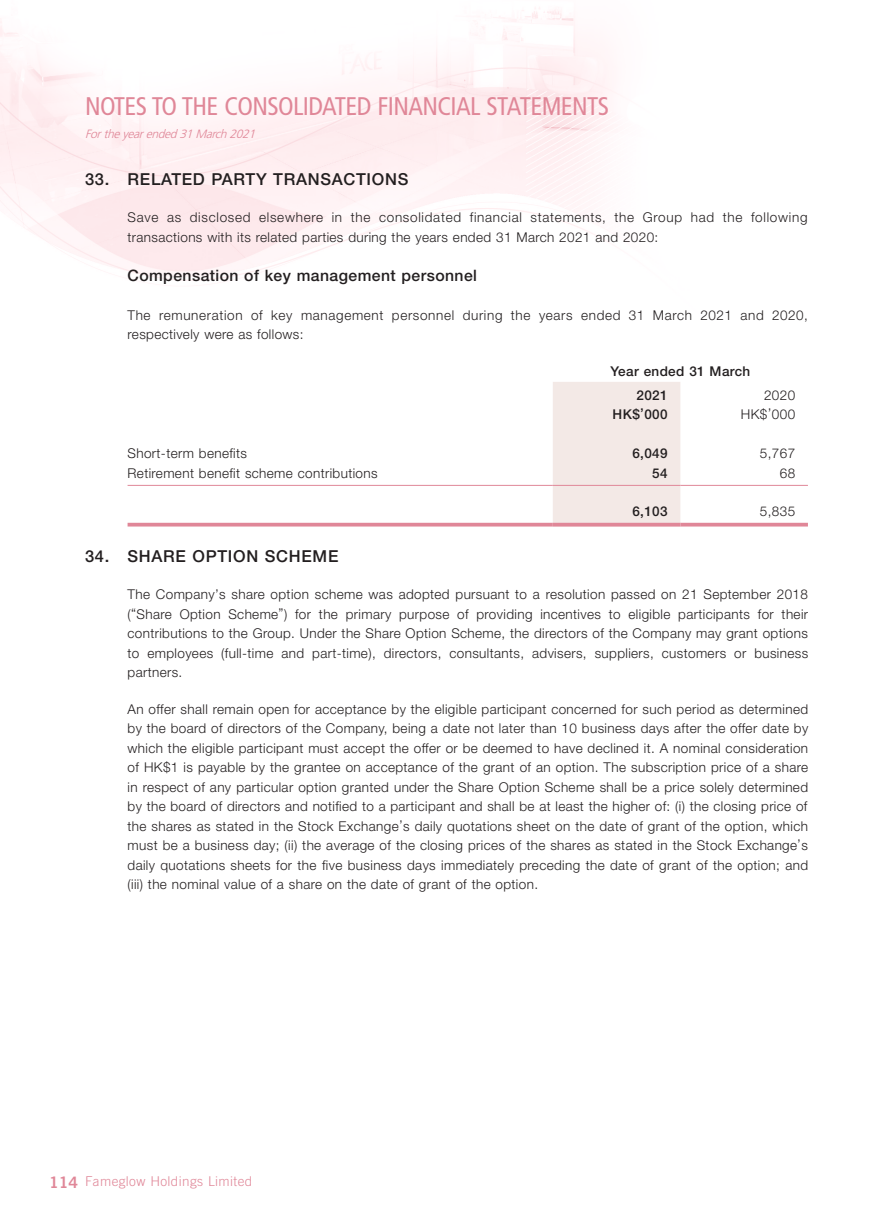
<style>
.page{position:relative;width:893px;height:1212px;background:#fff}
.page>*{position:absolute;margin:0;border:0;box-sizing:border-box;transform-origin:0 0}
.t1{font:condensed 25.5px "Frutiger LT Std";letter-spacing:-.025em;color:#e08798}
.t2{font:500 16.5px "Helvetica Neue LT Std";letter-spacing:.045em;color:#231f20}
.t3{font:500 15.75px "Helvetica Neue LT Std";letter-spacing:.03em;color:#231f20}
.t4{font:15.75px "Trade Gothic LT Std Bd 2";color:#e08798}
.t5{font:300 13.5px/19.5px "Helvetica Neue LT Std";letter-spacing:.03em;color:#231f20;text-align:justify}
.t6{font:300 13.5px/19.5px "Helvetica Neue LT Std";letter-spacing:.055em;color:#231f20}
.t7{font:300 13.5px/19.5px "Helvetica Neue LT Std";letter-spacing:.05em;color:#231f20}
.t8{font:500 13.5px/23.7px "Helvetica Neue LT Std";letter-spacing:.03em;color:#231f20}
.t9{font:300 13.5px "Trade Gothic LT Std";letter-spacing:.03em;color:#e08798}
.t10{font:italic 300 12px "Frutiger LT Std";color:#e08798}
</style>
<div class="page">
<img style="left:0;top:7px;width:808px;height:520px">
<div style="left:553px;top:382px;width:127px;height:141px;background:#f3e9e6"></div>
<hr style="left:128px;top:485px;width:425px;height:1px;background:#e08798">
<hr style="left:553px;top:485px;width:127px;height:1px;background:#e08798">
<hr style="left:680px;top:485px;width:128px;height:1px;background:#e08798">
<hr style="left:128px;top:523px;width:425px;height:3px;background:#e08798">
<hr style="left:553px;top:523px;width:127px;height:3px;background:#e08798">
<hr style="left:680px;top:523px;width:128px;height:3px;background:#e08798">
<h1 class="t1" style="left:85px;top:91px;width:526px">NOTES TO THE CONSOLIDATED FINANCIAL STATEMENTS</h1>
<p class="t10" style="left:85px;top:127px;width:175px">Fortheyearended31March2021</p>
<p class="t2" style="left:85px;top:169px;width:325px">33. RELATED PARTY TRANSACTIONS</p>
<p class="t6" style="left:128px;top:207px;width:681px">Save as disclosed elsewhere in the consolidated financial statements, the Group had the following transactions with its related parties during the years ended 31 March 2021 and 2020:</p>
<p class="t3" style="left:128px;top:266px;width:351px">Compensation of key management personnel</p>
<p class="t7" style="left:128px;top:305px;width:682px">The remuneration of key management personnel during the years ended 31 March 2021 and 2020, respectively were as follows:</p>
<p class="t8" style="left:636px;top:359px;width:115px;text-indent:-26px">Year ended 31 March<br>2021</p>
<p class="t5" style="left:764px;top:385px;width:33px">2020</p>
<p class="t8" style="left:613px;top:402px;width:57px">HK$’000</p>
<p class="t5" style="left:741px;top:404px;width:56px">HK$’000</p>
<p class="t5" style="left:128px;top:443px;width:121px">Short-term benefits</p>
<p class="t8" style="left:632px;top:441px;width:37px">6,049</p>
<p class="t5" style="left:760px;top:443px;width:37px">5,767</p>
<p class="t5" style="left:128px;top:463px;width:252px">Retirement benefit scheme contributions</p>
<p class="t8" style="left:652px;top:461px;width:17px">54</p>
<p class="t5" style="left:780px;top:463px;width:17px">68</p>
<p class="t8" style="left:632px;top:499px;width:37px">6,103</p>
<p class="t5" style="left:760px;top:501px;width:37px">5,835</p>
<p class="t2" style="left:85px;top:546px;width:255px">34. SHARE OPTION SCHEME</p>
<p class="t5" style="left:128px;top:584px;width:682px">The Company’s share option scheme was adopted pursuant to a resolution passed on 21 September 2018 (“Share Option Scheme”) for the primary purpose of providing incentives to eligible participants for their contributions to the Group. Under the Share Option Scheme, the directors of the Company may grant options to employees (full-time and part-time), directors, consultants, advisers, suppliers, customers or business partners.</p>
<p class="t5" style="left:128px;top:699px;width:682px">An offer shall remain open for acceptance by the eligible participant concerned for such period as determined by the board of directors of the Company, being a date not later than 10 business days after the offer date by which the eligible participant must accept the offer or be deemed to have declined it. A nominal consideration of HK$1 is payable by the grantee on acceptance of the grant of an option. The subscription price of a share in respect of any particular option granted under the Share Option Scheme shall be a price solely determined by the board of directors and notified to a participant and shall be at least the higher of: (i) the closing price of the shares as stated in the Stock Exchange’s daily quotations sheet on the date of grant of the option, which must be a business day; (ii) the average of the closing prices of the shares as stated in the Stock Exchange’s daily quotations sheets for the five business days immediately preceding the date of grant of the option; and (iii) the nominal value of a share on the date of grant of the option.</p>
<p class="t4" style="left:49px;top:1172px;width:31px">114</p>
<p class="t9" style="left:85px;top:1173px;width:169px">Fameglow Holdings Limited</p>
</div>
